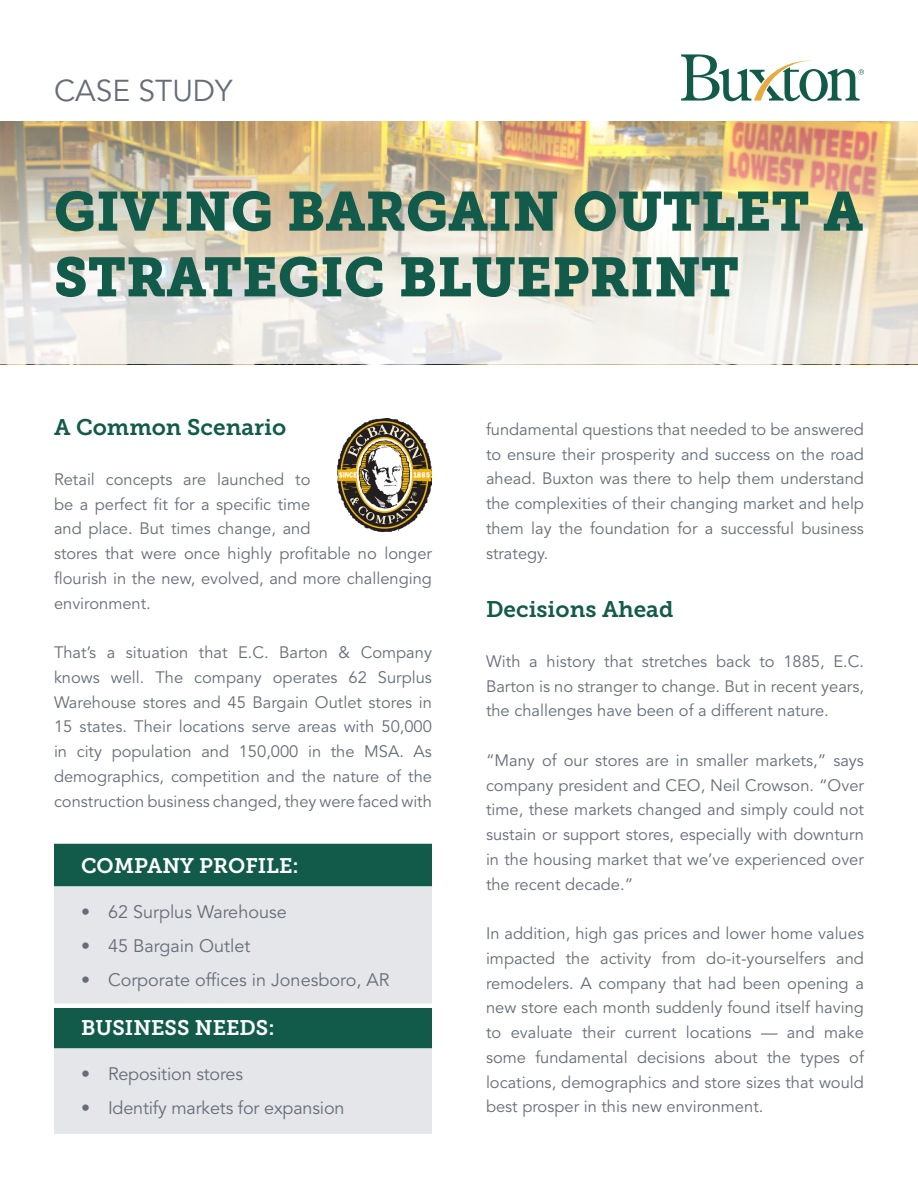
<style>
.page{position:relative;width:918px;height:1188px;background:#fff}
.page>*{position:absolute;margin:0;border:0;box-sizing:border-box;transform-origin:0 0}
.t1{font:54.75px/65.7px "Museo Slab 900";color:#125b4a}
.t2{font:30px "Avenir";color:#666d78}
.t3{font:22.5px "Museo Slab 700";color:#125b4a}
.t4{font:21px "Museo Slab 700";color:#fff}
.t5{font:18px "Avenir";color:#666d78}
.t6{font:16.5px/24.8px "Avenir";color:#666d78;text-align:justify}
</style>
<div class="page">
<img style="left:0;top:122px;width:918px;height:242px">
<svg style="left:681px;top:54px;width:183px;height:47px"></svg>
<img style="left:338px;top:418px;width:94px;height:114px">
<div style="left:54px;top:844px;width:378px;height:42px;background:#125b4a"></div>
<svg style="left:54px;top:886px;width:378px;height:248px;background:#c2cfce"></svg>
<hr style="left:54px;top:1004px;width:378px;height:4px;background:#fff">
<h2 class="t2" style="left:54px;top:73px;width:180px">CASE STUDY</h2>
<h1 class="t1" style="left:54px;top:179px;width:811px">GIVING BARGAIN OUTLET A<br>STRATEGIC BLUEPRINT</h1>
<h3 class="t3" style="left:54px;top:415px;width:234px">A Common Scenario</h3>
<p class="t6" style="left:54px;top:467px;width:380px;text-align:left">Retail concepts are launched to<br>be a perfect fit for a specific time<br>and place. But times change, and<br>stores that were once highly profitable no longer flourish in the new, evolved, and more challenging environment.</p>
<p class="t6" style="left:54px;top:640px;width:380px">That’s a situation that E.C. Barton &amp; Company knows well. The company operates 62 Surplus Warehouse stores and 45 Bargain Outlet stores in 15 states. Their locations serve areas with 50,000 in city population and 150,000 in the MSA. As demographics, competition and the nature of the construction business changed, they were faced with</p>
<p class="t4" style="left:81px;top:854px;width:219px">COMPANY PROFILE:</p>
<p class="t5" style="left:81px;top:901px;width:207px">• 62 Surplus Warehouse</p>
<p class="t5" style="left:81px;top:935px;width:171px">• 45 Bargain Outlet</p>
<p class="t5" style="left:81px;top:969px;width:310px">• Corporate offices in Jonesboro, AR</p>
<p class="t4" style="left:81px;top:1016px;width:195px">BUSINESS NEEDS:</p>
<p class="t5" style="left:81px;top:1063px;width:164px">• Reposition stores</p>
<p class="t5" style="left:81px;top:1097px;width:265px">• Identify markets for expansion</p>
<p class="t6" style="left:486px;top:417px;width:380px">fundamental questions that needed to be answered to ensure their prosperity and success on the road ahead. Buxton was there to help them understand the complexities of their changing market and help them lay the foundation for a successful business strategy.</p>
<h3 class="t3" style="left:486px;top:597px;width:189px">Decisions Ahead</h3>
<p class="t6" style="left:486px;top:649px;width:380px">With a history that stretches back to 1885, E.C.<br>Barton is no stranger to change. But in recent years, the challenges have been of a different nature.</p>
<p class="t6" style="left:486px;top:748px;width:380px">“Many of our stores are in smaller markets,” says company president and CEO, Neil Crowson. “Over time, these markets changed and simply could not sustain or support stores, especially with downturn in the housing market that we’ve experienced over the recent decade.”</p>
<p class="t6" style="left:486px;top:921px;width:380px">In addition, high gas prices and lower home values impacted the activity from do-it-yourselfers and remodelers. A company that had been opening a new store each month suddenly found itself having to evaluate their current locations — and make some fundamental decisions about the types of locations, demographics and store sizes that would best prosper in this new environment.</p>
</div>
